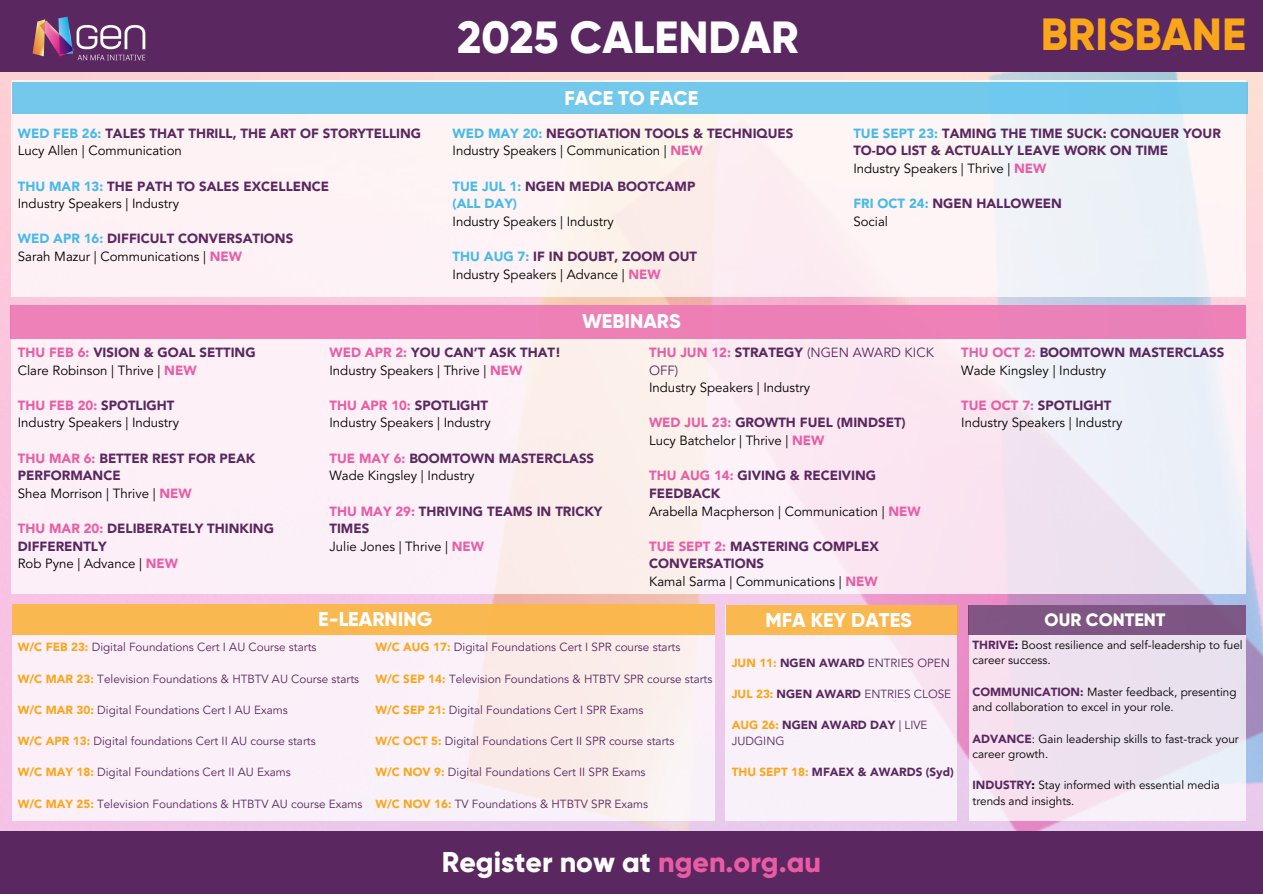
<style>
.page{position:relative;width:1263px;height:894px;background:#fff}
.page>*{position:absolute;margin:0;border:0;box-sizing:border-box;transform-origin:0 0}
.t1{font:800 45px "Gilroy";color:#fff}
.t2{font:800 45px "Gilroy";color:#faa61a}
.t3{font:800 28.5px "Gilroy";color:#fff}
.t4{font:800 19.95px "Gilroy";color:#fff}
.t5{font:800 17.85px "Gilroy";color:#fff}
.t6{font:13.2px/17.5px "Avenir";color:#000}
.t7{font:900 13.2px/17.5px "Avenir";color:#5a2760}
.t8{font:11.7px "Avenir";color:#5a2760}
.t9{font:11.7px/15.6px "Avenir";color:#000}
.t10{font:900 11.7px/15.6px "Avenir";color:#5a2760}
.s1{color:#45baea}
.s2{font-weight:400;color:#000}
.s3{font-weight:900;color:#45baea}
.s4{font-weight:900;color:#5a2760}
.s5{font-weight:900;color:#e95ca4}
.s6{color:#e95ca4}
.s7{color:#5a2760}
.s8{font-weight:900;color:#faa61a}
.s9{font-weight:900}
.s10{color:#faa61a}
.s11{font-weight:400}
</style>
<div class="page">
<img style="left:0;top:71px;width:442px;height:760px">
<img style="left:442px;top:71px;width:821px;height:760px">
<div style="left:12px;top:81px;width:1234px;height:216px;background:linear-gradient(to right,#fff2f3,#f4f2f4)"></div>
<div style="left:12px;top:82px;width:1235px;height:32px;background:#73c8ec"></div>
<div style="left:0;top:831px;width:1263px;height:62px;background:#5a2760"></div>
<div style="left:0;top:0;width:1263px;height:71px;background:#5a2760"></div>
<img style="left:32px;top:16px;width:114px;height:45px">
<div style="left:12px;top:604px;width:702px;height:217px;background:linear-gradient(to right,#fceffa,#f9eeec)"></div>
<div style="left:12px;top:604px;width:702px;height:30px;background:#fab851"></div>
<div style="left:726px;top:605px;width:231px;height:216px;background:linear-gradient(to right,#faf3fa,#f9edf7)"></div>
<div style="left:726px;top:605px;width:231px;height:29px;background:#fab851"></div>
<svg style="left:969px;top:634px;width:277px;height:187px;fill:#eee1ef"></svg>
<div style="left:969px;top:605px;width:277px;height:29px;background:#7e5583"></div>
<div style="left:12px;top:305px;width:1234px;height:288px;background:linear-gradient(to right,#fff1f6,#f2e9f2)"></div>
<div style="left:11px;top:305px;width:1235px;height:33px;background:#ee81b8"></div>
<h3 class="t1" style="left:458px;top:10px;width:343px">2025 CALENDAR</h3>
<p class="t2" style="left:1041px;top:7px;width:207px">BRISBANE</p>
<p class="t7" style="left:18px;top:125px;width:405px"><span class="s1">WED FEB 26:</span> TALES THAT THRILL, THE ART OF STORYTELLING<br><span class="s2">Lucy Allen | Communication</span></p>
<h1 class="t6" style="left:18px;top:177px;width:313px"><span class="s3">THU MAR 13:</span> <span class="s4">THE PATH TO SALES EXCELLENCE<br></span>Industry Speakers | Industry</h1>
<h1 class="t6" style="left:18px;top:230px;width:277px"><span class="s3">WED APR 16:</span> <span class="s4">DIFFICULT CONVERSATIONS<br></span>Sarah Mazur | Communications | <span class="s5">NEW</span></h1>
<p class="t4" style="left:564px;top:86px;width:135px">FACE TO FACE</p>
<p class="t6" style="left:453px;top:125px;width:342px"><span class="s3">WED MAY 20:</span> <span class="s4">NEGOTIATION TOOLS &amp; TECHNIQUES<br></span>Industry Speakers | Communication | <span class="s5">NEW</span></p>
<h6 class="t6" style="left:453px;top:177px;width:244px"><span class="s3">TUE JUL 1:</span> <span class="s4">NGEN MEDIA BOOTCAMP </span><span class="s3">(ALL DAY)<br></span>Industry Speakers | Industry</h6>
<h6 class="t6" style="left:453px;top:248px;width:246px"><span class="s3">THU AUG 7:</span> <span class="s4">IF IN DOUBT, ZOOM OUT<br></span>Industry Speakers | Advance | <span class="s5">NEW</span></h6>
<h6 class="t4" style="left:582px;top:308px;width:100px">WEBINARS</h6>
<p class="t7" style="left:853px;top:125px;width:369px"><span class="s1">TUE SEPT 23:</span> TAMING THE TIME SUCK: CONQUER YOUR<br>TO-DO LIST &amp; ACTUALLY LEAVE WORK ON TIME<br><span class="s2">Industry Speakers | Thrive |</span> <span class="s6">NEW</span></p>
<p class="t7" style="left:853px;top:195px;width:210px"><span class="s1">FRI OCT 24:</span> NGEN HALLOWEEN<br><span class="s2">Social</span></p>
<h6 class="t6" style="left:18px;top:344px;width:239px"><span class="s5">THU FEB 6:</span> <span class="s4">VISION &amp; GOAL SETTING<br></span>Clare Robinson | Thrive | <span class="s5">NEW</span></h6>
<h6 class="t6" style="left:18px;top:397px;width:163px"><span class="s5">THU FEB 20:</span> <span class="s4">SPOTLIGHT<br></span>Industry Speakers | Industry</h6>
<h5 class="t7" style="left:18px;top:450px;width:239px"><span class="s6">THU MAR 6:</span> BETTER REST FOR PEAK<br>PERFORMANCE<br><span class="s2">Shea Morrison | Thrive |</span> <span class="s6">NEW</span></h5>
<h3 class="t7" style="left:18px;top:520px;width:258px"><span class="s6">THU MAR 20:</span> DELIBERATELY THINKING<br>DIFFERENTLY<br><span class="s2">Rob Pyne | Advance |</span> <span class="s6">NEW</span></h3>
<p class="t6" style="left:329px;top:344px;width:233px"><span class="s5">WED APR 2:</span> <span class="s4">YOU CAN’T ASK THAT!<br></span>Industry Speakers | Thrive | <span class="s5">NEW</span></p>
<p class="t6" style="left:329px;top:397px;width:163px"><span class="s5">THU APR 10:</span> <span class="s4">SPOTLIGHT<br></span>Industry Speakers | Industry</p>
<p class="t6" style="left:329px;top:449px;width:266px"><span class="s5">TUE MAY 6:</span> <span class="s4">BOOMTOWN MASTERCLASS<br></span>Wade Kingsley | Industry</p>
<p class="t7" style="left:329px;top:502px;width:274px"><span class="s6">THU MAY 29:</span> THRIVING TEAMS IN TRICKY<br>TIMES<br><span class="s2">Julie Jones | Thrive |</span> <span class="s6">NEW</span></p>
<p class="t6" style="left:649px;top:344px;width:286px"><span class="s5">THU JUN 12:</span> <span class="s4">STRATEGY</span> <span class="s7">(NGEN AWARD KICK<br>OFF)<br></span>Industry Speakers | Industry</p>
<p class="t6" style="left:649px;top:414px;width:258px"><span class="s5">WED JUL 23:</span> <span class="s4">GROWTH FUEL (MINDSET)<br></span>Lucy Batchelor | Thrive | <span class="s5">NEW</span></p>
<p class="t6" style="left:649px;top:467px;width:273px"><span class="s5">THU AUG 14:</span> <span class="s4">GIVING &amp; RECEIVING<br>FEEDBACK<br></span>Arabella Macpherson | Communication | <span class="s5">NEW</span></p>
<p class="t7" style="left:649px;top:538px;width:231px"><span class="s6">TUE SEPT 2:</span> MASTERING COMPLEX<br>CONVERSATIONS<br><span class="s2">Kamal Sarma | Communications |</span> <span class="s6">NEW</span></p>
<p class="t6" style="left:961px;top:344px;width:265px"><span class="s5">THU OCT 2:</span> <span class="s4">BOOMTOWN MASTERCLASS<br></span>Wade Kingsley | Industry</p>
<p class="t6" style="left:961px;top:397px;width:163px"><span class="s5">TUE OCT 7:</span> <span class="s4">SPOTLIGHT<br></span>Industry Speakers | Industry</p>
<p class="t4" style="left:318px;top:607px;width:116px">E-LEARNING</p>
<p class="t8" style="left:18px;top:638px;width:300px"><span class="s8">W/C FEB 23:</span> Digital Foundations Cert I AU Course starts</p>
<p class="t8" style="left:18px;top:669px;width:343px"><span class="s8">W/C MAR 23:</span> Television Foundations &amp; HTBTV AU Course starts</p>
<h4 class="t8" style="left:18px;top:701px;width:272px"><span class="s8">W/C MAR 30:</span> Digital Foundations Cert I AU Exams</h4>
<p class="t8" style="left:18px;top:732px;width:299px"><span class="s8">W/C APR 13:</span> Digital foundations Cert II AU course starts</p>
<p class="t8" style="left:18px;top:763px;width:274px"><span class="s8">W/C MAY 18:</span> Digital Foundations Cert II AU Exams</p>
<p class="t8" style="left:18px;top:794px;width:346px"><span class="s8">W/C MAY 25:</span> Television Foundations &amp; HTBTV AU course Exams</p>
<p class="t8" style="left:375px;top:638px;width:307px"><span class="s8">W/C AUG 17:</span> Digital Foundations Cert I SPR course starts</p>
<h5 class="t8" style="left:375px;top:669px;width:339px"><span class="s8">W/C SEP 14:</span> Television Foundations &amp; HTBTV SPR course starts</h5>
<h6 class="t8" style="left:375px;top:701px;width:270px"><span class="s8">W/C SEP 21:</span> Digital Foundations Cert I SPR Exams</h6>
<h6 class="t8" style="left:375px;top:732px;width:301px"><span class="s8">W/C OCT 5:</span> Digital Foundations Cert II SPR course starts</h6>
<h5 class="t8" style="left:375px;top:763px;width:272px"><span class="s8">W/C NOV 9:</span> Digital Foundations Cert II SPR Exams</h5>
<h5 class="t8" style="left:375px;top:794px;width:274px"><span class="s8">W/C NOV 16:</span> TV Foundations &amp; HTBTV SPR Exams</h5>
<h5 class="t4" style="left:766px;top:608px;width:148px">MFA KEY DATES</h5>
<h5 class="t5" style="left:1044px;top:608px;width:123px">OUR CONTENT</h5>
<h6 class="t9" style="left:972px;top:637px;width:272px"><span class="s4">THRIVE</span><span class="s9">:</span> Boost resilience and self-leadership to fuel career success.</h6>
<h6 class="t9" style="left:972px;top:684px;width:266px"><span class="s4">COMMUNICATION:</span> Master feedback, presenting and collaboration to excel in your role.</h6>
<h6 class="t9" style="left:972px;top:730px;width:268px"><span class="s4">ADVANCE</span>: Gain leadership skills to fast-track your career growth.</h6>
<h5 class="t9" style="left:972px;top:777px;width:249px"><span class="s4">INDUSTRY</span><span class="s9">:</span> Stay informed with essential media trends and insights.</h5>
<h3 class="t8" style="left:732px;top:654px;width:220px"><span class="s8">JUN 11:</span> <span class="s9">NGEN AWARD</span> ENTRIES OPEN</h3>
<h3 class="t8" style="left:732px;top:685px;width:221px"><span class="s8">JUL 23:</span> <span class="s9">NGEN AWARD</span> ENTRIES CLOSE</h3>
<h6 class="t10" style="left:732px;top:718px;width:197px"><span class="s10">AUG 26:</span> NGEN AWARD DAY <span class="s11">| LIVE<br>JUDGING</span></h6>
<h6 class="t10" style="left:732px;top:764px;width:224px"><span class="s10">THU SEPT 18:</span> MFAEX &amp; AWARDS (Syd)</h6>
<h6 class="t3" style="left:442px;top:844px;width:381px">Register now at <span class="s6">ngen.org.au</span></h6>
</div>
